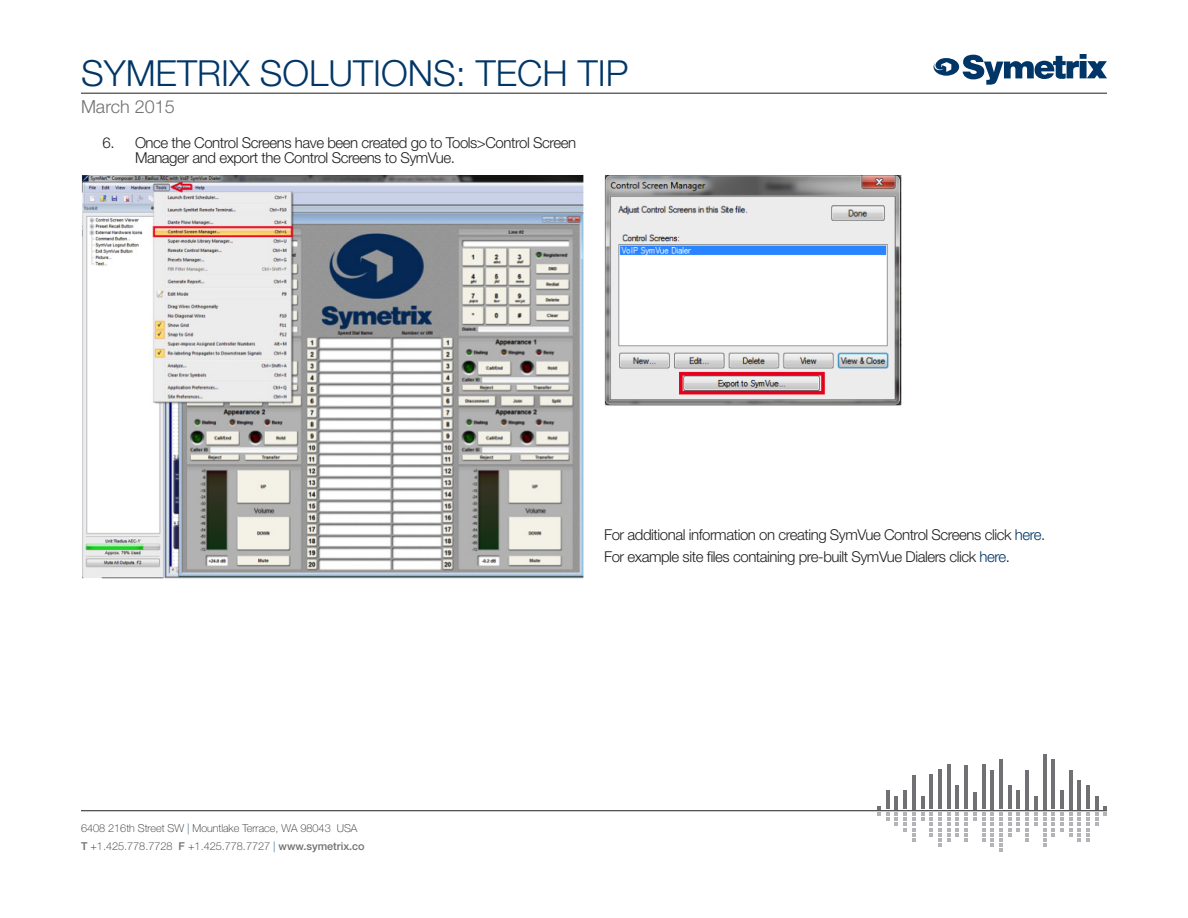
<style>
.page{position:relative;width:1188px;height:918px;background:#fff}
.page>*{position:absolute;margin:0;border:0;box-sizing:border-box;transform-origin:0 0}
.t1{font:300 36px "Helvetica Neue LT Std";color:#003667}
.t2{font:300 18px "Helvetica Neue LT Std";color:#717074}
.Body_Text{font:300 15px/15px "Helvetica Neue LT Std";letter-spacing:-.03em;color:#231f20}
.t3{font:100 10.8px/18px "Helvetica Neue LT Std";color:#231f20}
.s1{color:#003667}
.s2{font-weight:500;color:#717074}
</style>
<div class="page">
<svg style="left:933px;top:54px;width:174px;height:31px"></svg>
<hr style="left:81px;top:93px;width:1026px;height:1px;background:#231f20">
<hr style="left:81px;top:810px;width:1026px;height:1px;background:#231f20">
<hr style="left:886px;top:791px;width:3px;height:18px;background:#717074">
<hr style="left:904px;top:791px;width:3px;height:18px;background:#717074">
<hr style="left:912px;top:775px;width:3px;height:34px;background:#717074">
<hr style="left:930px;top:775px;width:3px;height:34px;background:#717074">
<hr style="left:938px;top:770px;width:4px;height:39px;background:#717074">
<hr style="left:947px;top:765px;width:3px;height:44px;background:#717074">
<hr style="left:956px;top:785px;width:3px;height:24px;background:#717074">
<hr style="left:965px;top:765px;width:3px;height:44px;background:#717074">
<hr style="left:973px;top:792px;width:3px;height:17px;background:#717074">
<hr style="left:982px;top:765px;width:3px;height:44px;background:#717074">
<hr style="left:991px;top:770px;width:3px;height:39px;background:#717074">
<hr style="left:999px;top:759px;width:3px;height:50px;background:#717074">
<hr style="left:1008px;top:786px;width:3px;height:23px;background:#717074">
<hr style="left:1017px;top:791px;width:3px;height:18px;background:#717074">
<hr style="left:1026px;top:770px;width:3px;height:39px;background:#717074">
<hr style="left:1043px;top:754px;width:3px;height:55px;background:#717074">
<hr style="left:1052px;top:759px;width:3px;height:50px;background:#717074">
<hr style="left:1060px;top:791px;width:3px;height:18px;background:#717074">
<hr style="left:1069px;top:770px;width:3px;height:39px;background:#717074">
<hr style="left:1078px;top:780px;width:3px;height:29px;background:#717074">
<hr style="left:1087px;top:785px;width:3px;height:24px;background:#717074">
<svg style="left:878px;top:806px;width:11px;height:15px"></svg>
<svg style="left:895px;top:796px;width:3px;height:30px"></svg>
<svg style="left:904px;top:812px;width:11px;height:29px"></svg>
<svg style="left:921px;top:797px;width:3px;height:24px"></svg>
<svg style="left:930px;top:812px;width:20px;height:35px"></svg>
<svg style="left:956px;top:812px;width:3px;height:24px"></svg>
<svg style="left:965px;top:812px;width:11px;height:29px"></svg>
<svg style="left:982px;top:812px;width:3px;height:29px"></svg>
<svg style="left:991px;top:812px;width:11px;height:40px"></svg>
<svg style="left:1008px;top:812px;width:3px;height:24px"></svg>
<svg style="left:1017px;top:812px;width:3px;height:19px"></svg>
<svg style="left:1026px;top:796px;width:11px;height:45px"></svg>
<svg style="left:1043px;top:812px;width:3px;height:35px"></svg>
<svg style="left:1052px;top:812px;width:11px;height:24px"></svg>
<svg style="left:1069px;top:812px;width:3px;height:24px"></svg>
<svg style="left:1078px;top:812px;width:3px;height:29px"></svg>
<svg style="left:1087px;top:796px;width:11px;height:45px"></svg>
<svg style="left:1104px;top:806px;width:3px;height:9px"></svg>
<img style="left:81px;top:176px;width:503px;height:402px">
<img style="left:604px;top:176px;width:297px;height:229px">
<h1 class="t1" style="left:81px;top:51px;width:549px">SYMETRIX SOLUTIONS: TECH TIP</h1>
<p class="t2" style="left:81px;top:95px;width:95px">March 2015</p>
<p class="Body_Text" style="left:135px;top:135px;width:443px;text-indent:-32px">6. Once the Control Screens have been created go to Tools&gt;Control Screen<br>Manager and export the Control Screens to SymVue.</p>
<p class="t3" style="left:81px;top:820px;width:285px">6408 216th Street SW <span class="s1">|</span> Mountlake Terrace, WA 98043 USA<br><span class="s2">T</span> +1.425.778.7728 <span class="s2">F</span> +1.425.778.7727 <span class="s1">|</span> <span class="s2">www.symetrix.co</span></p>
<p class="Body_Text" style="left:604px;top:527px;width:443px">For additional information on creating SymVue Control Screens click <span class="s1">here</span>.</p>
<p class="Body_Text" style="left:604px;top:549px;width:407px">For example site files containing pre-built SymVue Dialers click <span class="s1">here</span>.</p>
</div>
